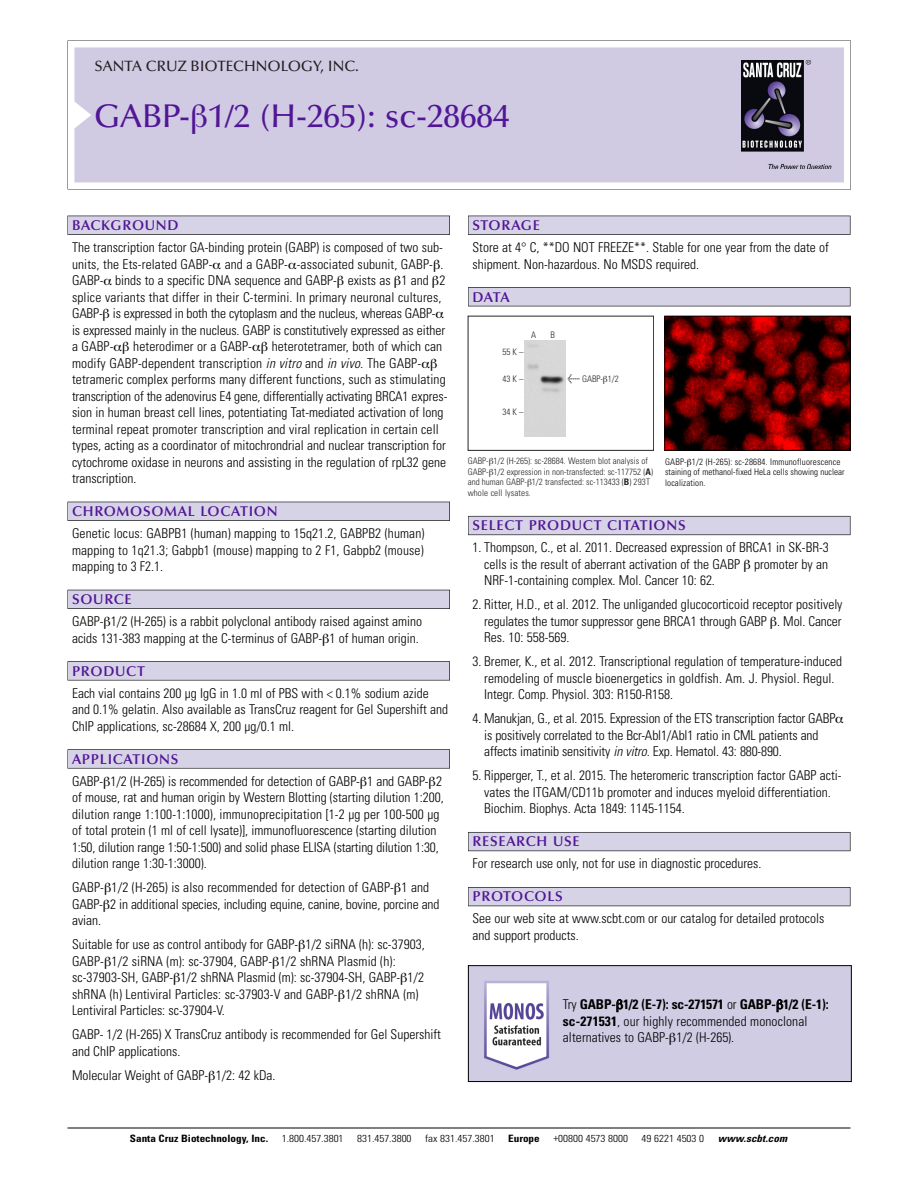
<style>
.page{position:relative;width:918px;height:1188px;background:#fff}
.page>*{position:absolute;margin:0;border:0;box-sizing:border-box;transform-origin:0 0}
.t1{font:500 33px "Optima";color:#511695}
.t2{font:500 15px "Optima";color:#231f20}
.t3{font:600 14.25px "Optima";letter-spacing:.05em;color:#511695}
.t4{font:300 condensed 13.5px/16.5px "Univers";color:#000}
.t5{font:300 condensed 10.2px "Univers";color:#000;scale:1.1 1}
.t6{font:700 condensed 10.2px "Univers";color:#000;scale:1.1 1}
.t7{font:italic 700 condensed 10.2px "Univers";letter-spacing:.005em;color:#000;scale:1.1 1}
.t8{font:9px/10.5px "Univers Condensed Light+UHGYVV";color:#272627}
.t9{font:300 condensed 9px/10.5px "Univers";letter-spacing:.01em;color:#000}
.s1{font-style:italic}
.s2{font-family:"Meta Plus Book Roman+UTACWP";font-size:10.5px}
.s3{font-family:"Univers Condensed Bold+ZWUHAZ"}
.s4{font-weight:700}
</style>
<div class="page">
<svg style="left:68px;top:40px;width:783px;height:149px"></svg>
<div style="left:74px;top:47px;width:770px;height:135px;background:#d1cae3"></div>
<img style="left:741px;top:60px;width:90px;height:108px">
<div style="left:468px;top:216px;width:382px;height:19px;background:#525155"></div>
<div style="left:468px;top:216px;width:382px;height:18px;background:#d7d3e7"></div>
<div style="left:468px;top:287px;width:382px;height:19px;background:#525155"></div>
<div style="left:468px;top:288px;width:382px;height:18px;background:#d7d3e7"></div>
<div style="left:468px;top:516px;width:382px;height:19px;background:#66646d"></div>
<div style="left:468px;top:517px;width:382px;height:18px;background:#d7d3e7"></div>
<div style="left:468px;top:832px;width:382px;height:19px;background:#5b5961"></div>
<div style="left:468px;top:833px;width:382px;height:18px;background:#d7d3e7"></div>
<div style="left:468px;top:887px;width:382px;height:19px;background:#535259"></div>
<div style="left:468px;top:888px;width:382px;height:18px;background:#d7d3e7"></div>
<hr style="left:68px;top:1128px;width:782px;height:1px;background:#000">
<img style="left:666px;top:318px;width:183px;height:131px">
<div style="left:664px;top:316px;width:187px;height:135px;border:1px solid #000"></div>
<div style="left:68px;top:216px;width:382px;height:19px;background:#525155"></div>
<div style="left:68px;top:216px;width:381px;height:18px;background:#d7d3e7"></div>
<div style="left:68px;top:502px;width:382px;height:19px;background:#515055"></div>
<div style="left:68px;top:502px;width:381px;height:18px;background:#d7d3e7"></div>
<div style="left:68px;top:590px;width:382px;height:19px;background:#525158"></div>
<div style="left:68px;top:590px;width:381px;height:18px;background:#d7d3e7"></div>
<div style="left:68px;top:661px;width:382px;height:19px;background:#575759"></div>
<div style="left:68px;top:662px;width:381px;height:18px;background:#d7d3e7"></div>
<svg style="left:68px;top:749px;width:382px;height:20px"></svg>
<div style="left:68px;top:750px;width:381px;height:18px;background:#d7d3e7"></div>
<img style="left:470px;top:967px;width:380px;height:113px">
<div style="left:468px;top:965px;width:384px;height:117px;border:1px solid #000"></div>
<div style="left:468px;top:316px;width:186px;height:135px;border:1px solid #272627"></div>
<img style="left:525px;top:341px;width:40px;height:95px">
<svg style="left:192px;top:105px;width:15px;height:29px"></svg>
<svg style="left:617px;top:1000px;width:6px;height:12px"></svg>
<svg style="left:777px;top:1000px;width:6px;height:12px"></svg>
<svg style="left:670px;top:1033px;width:6px;height:12px"></svg>
<p class="t2" style="left:94px;top:61px;width:266px">SANTA CRUZ BIOTECHNOLOGY, INC.</p>
<h1 class="t1" style="left:94px;top:103px;width:417px">GABP- 1/2 (H-265): sc-28684</h1>
<p class="t3" style="left:72px;top:219px;width:108px">BACKGROUND</p>
<p class="t4" style="left:72px;top:240px;width:375px">The transcription factor GA-binding protein (GABP) is composed of two sub&shy;units, the Ets-related GABP- and a GABP- -associated subunit, GABP- .<br>GABP- binds to a specific DNA sequence and GABP- exists as 1 and 2 splice variants that differ in their C-termini. In primary neuronal cultures, GABP- is expressed in both the cytoplasm and the nucleus, whereas GABP&shy;is expressed mainly in the nucleus. GABP is constitutively expressed as either a GABP-</p>
<p class="t4" style="left:133px;top:339px;width:120px">heterodimer or a GABP-</p>
<p class="t4" style="left:72px;top:339px;width:377px;text-indent:200px">heterotetramer, both of which can modify GABP-dependent transcription <span class="s1">in vitro</span> and <span class="s1">in vivo.</span> The GABP&shy;tetrameric complex performs many different functions, such as stimulating transcription of the adenovirus E4 gene, differentially activating BRCA1 expres&shy;sion in human breast cell lines, potentiating Tat-mediated activation of long terminal repeat promoter transcription and viral replication in certain cell types, acting as a coordinator of mitochrondrial and nuclear transcription for cytochrome oxidase in neurons and assisting in the regulation of rpL32 gene transcription.</p>
<p class="t3" style="left:72px;top:506px;width:207px">CHROMOSOMAL LOCATION</p>
<p class="t4" style="left:72px;top:526px;width:354px;text-align:justify">Genetic locus: GABPB1 (human) mapping to 15q21.2, GABPB2 (human) mapping to 1q21.3; Gabpb1 (mouse) mapping to 2 F1, Gabpb2 (mouse) mapping to 3 F2.1.</p>
<p class="t3" style="left:72px;top:594px;width:61px">SOURCE</p>
<p class="t4" style="left:72px;top:614px;width:352px">GABP- 1/2 (H-265) is a rabbit polyclonal antibody raised against amino acids 131-383 mapping at the C-terminus of GABP- 1 of human origin.</p>
<p class="t3" style="left:72px;top:665px;width:74px">PRODUCT</p>
<p class="t4" style="left:72px;top:686px;width:378px">Each vial contains 200 µg IgG in 1.0 ml of PBS with &lt; 0.1% sodium azide and 0.1% gelatin. Also available as TransCruz reagent for Gel Supershift and<br>ChIP applications, sc-28684 X, 200 µg/0.1 ml.</p>
<p class="t3" style="left:72px;top:753px;width:108px">APPLICATIONS</p>
<p class="t4" style="left:72px;top:774px;width:373px">GABP- 1/2 (H-265) is recommended for detection of GABP- 1 and GABP- 2 of mouse, rat and human origin by Western Blotting (starting dilution 1:200, dilution range 1:100-1:1000), immunoprecipitation [1-2 µg per 100-500 µg of total protein (1 ml of cell lysate)], immunofluorescence (starting dilution 1:50, dilution range 1:50-1:500) and solid phase ELISA (starting dilution 1:30, dilution range 1:30-1:3000).</p>
<p class="t4" style="left:72px;top:880px;width:369px">GABP- 1/2 (H-265) is also recommended for detection of GABP- 1 and<br>GABP- 2 in additional species, including equine, canine, bovine, porcine and avian.</p>
<p class="t4" style="left:72px;top:937px;width:354px">Suitable for use as control antibody for GABP- 1/2 siRNA (h): sc-37903, GABP- 1/2 siRNA (m): sc-37904, GABP- 1/2 shRNA Plasmid (h): sc-37903-SH, GABP- 1/2 shRNA Plasmid (m): sc-37904-SH, GABP- 1/2 shRNA (h) Lentiviral Particles: sc-37903-V and GABP- 1/2 shRNA (m)<br>Lentiviral Particles: sc-37904-V.</p>
<p class="t4" style="left:72px;top:1027px;width:370px">GABP- 1/2 (H-265) X TransCruz antibody is recommended for Gel Supershift and ChIP applications.</p>
<p class="t4" style="left:72px;top:1068px;width:205px">Molecular Weight of GABP- 1/2: 42 kDa.</p>
<p class="t3" style="left:473px;top:219px;width:69px">STORAGE</p>
<p class="t4" style="left:473px;top:240px;width:358px">Store at 4° C, **DO NOT FREEZE**. Stable for one year from the date of shipment. Non-hazardous. No MSDS required.</p>
<p class="t3" style="left:473px;top:291px;width:39px">DATA</p>
<p class="t8" style="left:531px;top:330px;width:7px">A</p>
<p class="t8" style="left:551px;top:330px;width:6px">B</p>
<p class="t8" style="left:503px;top:347px;width:22px">55K–</p>
<p class="t8" style="left:503px;top:374px;width:22px">43K–</p>
<p class="t8" style="left:503px;top:407px;width:22px">34K–</p>
<p class="t8" style="left:567px;top:374px;width:53px"><span class="s2">&lt;</span> GABP- 1/2</p>
<p class="t8" style="left:468px;top:457px;width:187px">GABP- 1/2 (H-265): sc-28684. Western blot analysis of GABP- 1/2 expression in non-transfected: sc-117752 (<span class="s3">A</span>) and human GABP- 1/2 transfected: sc-113433 (<span class="s3">B</span>) 293T whole cell lysates.</p>
<p class="t9" style="left:665px;top:457px;width:181px">GABP- 1/2 (H-265): sc-28684. Immunofluorescence staining of methanol-fixed HeLa cells showing nuclear localization.</p>
<p class="t3" style="left:473px;top:520px;width:215px">SELECT PRODUCT CITATIONS</p>
<p class="t4" style="left:484px;top:541px;width:346px;text-align:justify;text-indent:-12px">1. Thompson, C., et al. 2011. Decreased expression of BRCA1 in SK-BR-3 cells is the result of aberrant activation of the GABP promoter by an NRF-1-containing complex. Mol. Cancer 10: 62.</p>
<p class="t4" style="left:484px;top:598px;width:360px;text-align:justify;text-indent:-12px">2. Ritter, H.D., et al. 2012. The unliganded glucocorticoid receptor positively regulates the tumor suppressor gene BRCA1 through GABP . Mol. Cancer Res. 10: 558-569.</p>
<p class="t4" style="left:484px;top:655px;width:359px;text-indent:-12px">3. Bremer, K., et al. 2012. Transcriptional regulation of temperature-induced remodeling of muscle bioenergetics in goldfish. Am. J. Physiol. Regul.<br>Integr. Comp. Physiol. 303: R150-R158.</p>
<p class="t4" style="left:484px;top:712px;width:353px;text-indent:-12px">4. Manukjan, G., et al. 2015. Expression of the ETS transcription factor GABP is positively correlated to the Bcr-Abl1/Abl1 ratio in CML patients and affects imatinib sensitivity <span class="s1">in vitro.</span> Exp. Hematol. 43: 880-890.</p>
<p class="t4" style="left:484px;top:769px;width:359px;text-indent:-12px">5. Ripperger, T., et al. 2015. The heteromeric transcription factor GABP acti&shy;vates the ITGAM/CD11b promoter and induces myeloid differentiation.<br>Biochim. Biophys. Acta 1849: 1145-1154.</p>
<p class="t3" style="left:473px;top:836px;width:109px">RESEARCH USE</p>
<p class="t4" style="left:473px;top:857px;width:290px">For research use only, not for use in diagnostic procedures.</p>
<p class="t3" style="left:473px;top:891px;width:92px">PROTOCOLS</p>
<p class="t4" style="left:473px;top:912px;width:353px">See our web site at www.scbt.com or our catalog for detailed protocols and support products.</p>
<p class="t4" style="left:563px;top:997px;width:267px">Try <span class="s4">GABP- 1/2 (E-7): sc-271571</span> or <span class="s4">GABP- 1/2 (E-1): sc-271531</span>, our highly recommended monoclonal alternatives to GABP- 1/2 (H-265).</p>
<p class="t6" style="left:130px;top:1135px;width:127px">Santa Cruz Biotechnology, Inc.</p>
<p class="t5" style="left:282px;top:1135px;width:58px">1.800.457.3801</p>
<p class="t5" style="left:357px;top:1135px;width:51px">831.457.3800</p>
<p class="t5" style="left:425px;top:1135px;width:65px">fax 831.457.3801</p>
<p class="t6" style="left:508px;top:1135px;width:30px">Europe</p>
<p class="t5" style="left:553px;top:1135px;width:69px">+00800 4573 8000</p>
<p class="t5" style="left:642px;top:1135px;width:58px">49 6221 4503 0</p>
<p class="t7" style="left:718px;top:1135px;width:64px">www.scbt.com</p>
</div>
